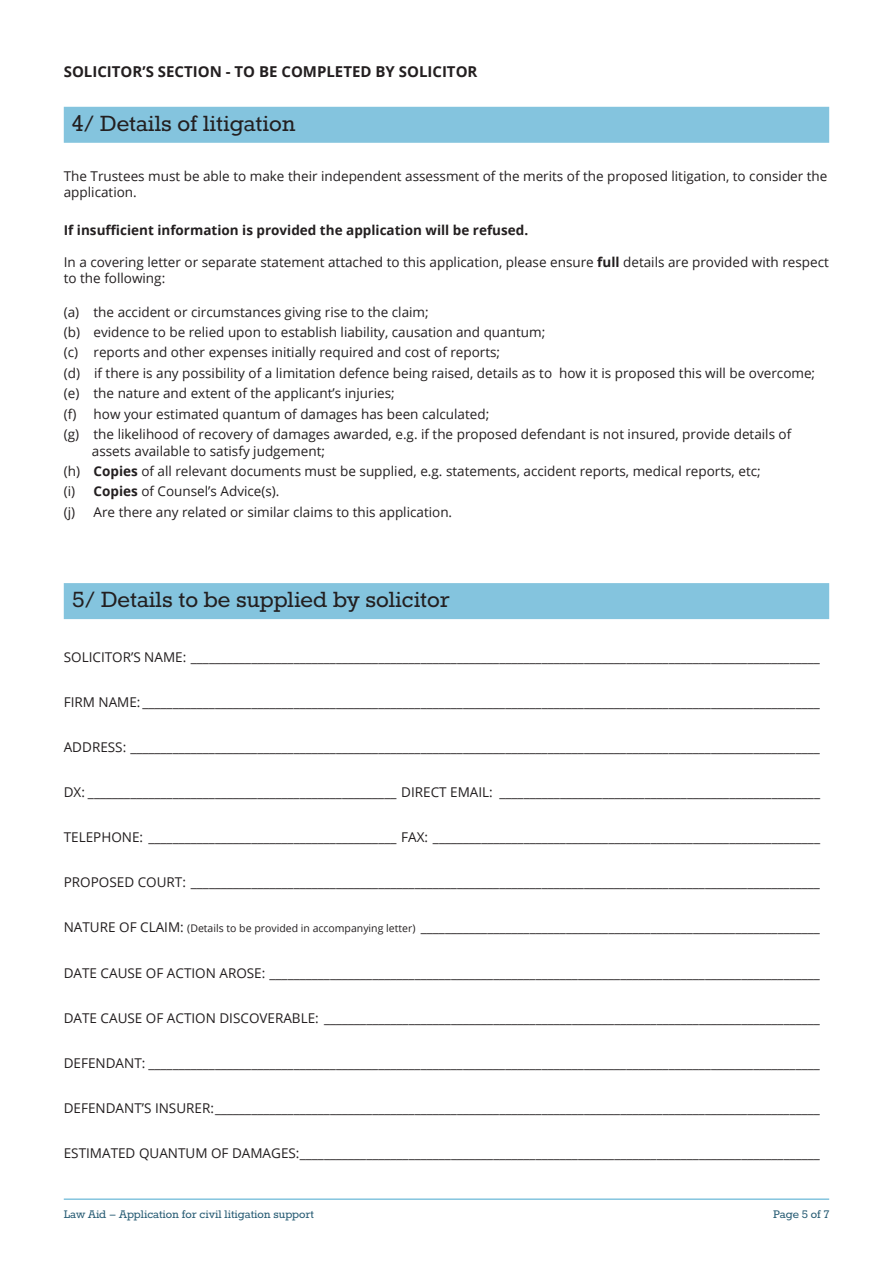
<style>
.page{position:relative;width:893px;height:1263px;background:#fff}
.page>*{position:absolute;margin:0;border:0;box-sizing:border-box;transform-origin:0 0}
.section_heading{font:27px "Rokkitt";color:#231f20}
.t1{font:700 15px "Open Sans";color:#231f20}
.body_copy{font:13.5px/16.2px "Open Sans";color:#231f20}
.body_copy-2{font:700 13.5px "Open Sans";color:#231f20}
.t2{font:13.5px "Rokkitt";color:#265b73}
.s1{font-weight:700}
.s2{font-size:10.5px}
</style>
<div class="page">
<hr style="left:64px;top:1198px;width:765px;height:2px;background:#84c4de">
<div style="left:64px;top:107px;width:765px;height:36px;background:#84c4de"></div>
<div style="left:64px;top:583px;width:765px;height:36px;background:#84c4de"></div>
<p class="t1" style="left:64px;top:61px;width:415px">SOLICITOR’S SECTION - TO BE COMPLETED BY SOLICITOR</p>
<p class="section_heading" style="left:72px;top:111px;width:225px">4/ Details of litigation</p>
<p class="body_copy" style="left:64px;top:168px;width:765px">The Trustees must be able to make their independent assessment of the merits of the proposed litigation, to consider the application.</p>
<p class="body_copy-2" style="left:64px;top:220px;width:466px">If insufficient information is provided the application will be refused.</p>
<p class="body_copy" style="left:64px;top:254px;width:767px">In a covering letter or separate statement attached to this application, please ensure <span class="s1">full</span> details are provided with respect to the following:</p>
<p class="body_copy" style="left:64px;top:303px;width:366px">(a) the accident or circumstances giving rise to the claim;</p>
<p class="body_copy" style="left:64px;top:324px;width:483px">(b) evidence to be relied upon to establish liability, causation and quantum;</p>
<p class="body_copy" style="left:64px;top:344px;width:438px">(c) reports and other expenses initially required and cost of reports;</p>
<p class="body_copy" style="left:64px;top:365px;width:753px">(d) if there is any possibility of a limitation defence being raised, details as to how it is proposed this will be overcome;</p>
<p class="body_copy" style="left:64px;top:385px;width:332px">(e) the nature and extent of the applicant’s injuries;</p>
<p class="body_copy" style="left:64px;top:405px;width:427px">(f) how your estimated quantum of damages has been calculated;</p>
<p class="body_copy" style="left:92px;top:426px;width:701px;text-indent:-28px">(g) the likelihood of recovery of damages awarded, e.g. if the proposed defendant is not insured, provide details of assets available to satisfy judgement;</p>
<p class="body_copy" style="left:64px;top:463px;width:698px">(h) <span class="s1">Copies</span> of all relevant documents must be supplied, e.g. statements, accident reports, medical reports, etc;</p>
<p class="body_copy" style="left:64px;top:483px;width:217px">(i) <span class="s1">Copies</span> of Counsel’s Advice(s).</p>
<p class="body_copy" style="left:64px;top:503px;width:390px">(j) Are there any related or similar claims to this application.</p>
<p class="section_heading" style="left:72px;top:587px;width:379px">5/ Details to be supplied by solicitor</p>
<p class="body_copy" style="left:64px;top:648px;width:758px">SOLICITOR’S NAME: ________________________________________________________________________________________________________</p>
<p class="body_copy" style="left:64px;top:693px;width:758px">FIRM NAME: ________________________________________________________________________________________________________________</p>
<p class="body_copy" style="left:64px;top:738px;width:758px">ADDRESS: __________________________________________________________________________________________________________________</p>
<p class="body_copy" style="left:64px;top:784px;width:758px">DX: ___________________________________________________ DIRECT EMAIL: _____________________________________________________</p>
<p class="body_copy" style="left:64px;top:829px;width:758px">TELEPHONE: _________________________________________ FAX: ________________________________________________________________</p>
<p class="body_copy" style="left:64px;top:874px;width:758px">PROPOSED COURT: ________________________________________________________________________________________________________</p>
<p class="body_copy" style="left:64px;top:919px;width:758px">NATURE OF CLAIM: <span class="s2">(Details to be provided in accompanying letter)</span> __________________________________________________________________</p>
<p class="body_copy" style="left:64px;top:964px;width:758px">DATE CAUSE OF ACTION AROSE: ___________________________________________________________________________________________</p>
<p class="body_copy" style="left:64px;top:1009px;width:758px">DATE CAUSE OF ACTION DISCOVERABLE: __________________________________________________________________________________</p>
<p class="body_copy" style="left:64px;top:1054px;width:758px">DEFENDANT: _______________________________________________________________________________________________________________</p>
<p class="body_copy" style="left:64px;top:1099px;width:758px">DEFENDANT’S INSURER:____________________________________________________________________________________________________</p>
<p class="body_copy" style="left:64px;top:1144px;width:758px">ESTIMATED QUANTUM OF DAMAGES:______________________________________________________________________________________</p>
<p class="t2" style="left:64px;top:1207px;width:252px">Law Aid – Application for civil litigation support</p>
<p class="t2" style="left:773px;top:1207px;width:58px">Page 5 of 7</p>
</div>
